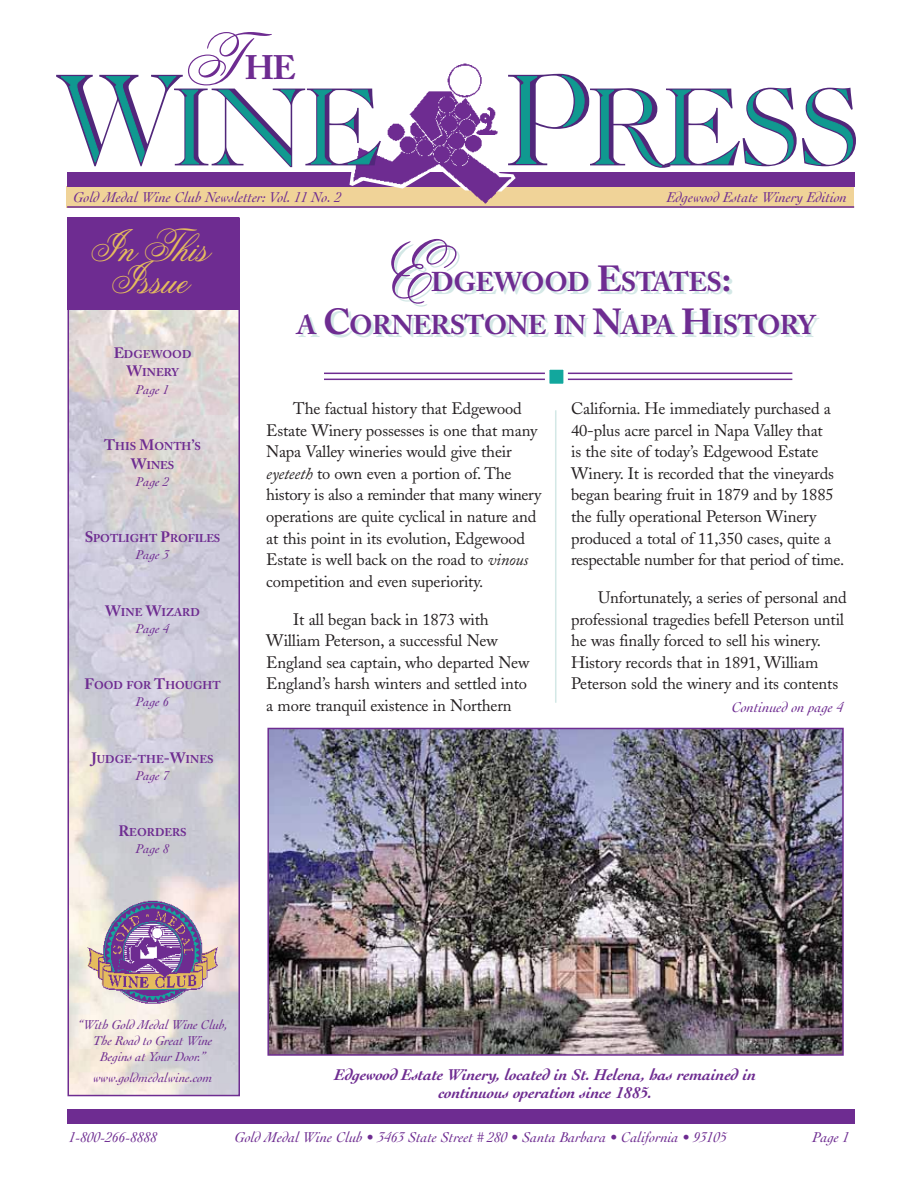
<style>
.page{position:relative;width:918px;height:1188px;background:#fff}
.page>*{position:absolute;margin:0;border:0;box-sizing:border-box;transform-origin:0 0}
.t1{font:80.55px "Flemish Script";color:#6e2c91}
.t2{font:44.55px/32.4px "Flemish Script";letter-spacing:-.005em;color:#e5bc5d;text-align:center}
.t3{font:700 33.75px "Adobe Caslon";color:#6e2c91}
.t4{font:700 27px/42.9px "Adobe Caslon";letter-spacing:-.02em;color:#6e2c91}
.t5{font:16.5px/21.6px "Adobe Caslon";letter-spacing:-.01em;color:#231f20}
.t6{font:italic 700 16.5px/18px "Cochin";letter-spacing:-.01em;color:#6e2c91;text-align:center}
.t7{font:italic 15px "Cochin";color:#6e2c91}
.t8{font:italic 13.5px/16.2px "Cochin";letter-spacing:-.01em;color:#6e2c91;text-align:center}
.t9{font:700 11.25px/18.8px "Adobe Caslon";color:#6e2c91;text-align:center}
.s1{font-family:"Flemish Script";font-weight:400;font-size:72px}
.s2{font-size:15px}
.s3{font-size:36px}
.s4{font-style:italic}
</style>
<div class="page">
<div style="left:67px;top:186px;width:787px;height:21px;background:#f0d398"></div>
<div style="left:67px;top:1110px;width:787px;height:14px;background:#6e2c91"></div>
<img style="left:449px;top:63px;width:48px;height:141px">
<svg style="left:56px;top:74px;width:800px;height:118px"></svg>
<hr style="left:67px;top:206px;width:787px;height:2px;background:#6e2c91">
<img style="left:71px;top:310px;width:166px;height:783px">
<div style="left:68px;top:218px;width:172px;height:878px;border:2px solid #6e2c91"></div>
<div style="left:68px;top:218px;width:171px;height:92px;background:#6e2c91"></div>
<hr style="left:324px;top:373px;width:468px;height:1px;background:#6e2c91">
<hr style="left:324px;top:379px;width:468px;height:1px;background:#6e2c91">
<div style="left:547px;top:368px;width:19px;height:18px;background:#12a79d"></div>
<div style="left:545px;top:365px;width:23px;height:23px;border:4px solid #fff"></div>
<hr style="left:555px;top:410px;width:1px;height:293px;background:#d3e8e6">
<img style="left:83px;top:898px;width:137px;height:110px">
<img style="left:270px;top:731px;width:571px;height:322px">
<div style="left:267px;top:728px;width:577px;height:328px;border:2px solid #6e2c91"></div>
<h3 class="t3" style="left:184px;top:54px;width:114px"><span class="s1">T</span>H E</h3>
<p class="t7" style="left:74px;top:191px;width:269px">Gold Medal Wine Club Newsletter: Vol. 11 No. 2</p>
<p class="t7" style="left:667px;top:191px;width:182px">Edgewood Estate Winery Edition</p>
<h2 class="t2" style="left:89px;top:229px;width:121px">In This<br>Issue</h2>
<p class="t9" style="left:114px;top:346px;width:79px"><span class="s2">E</span>DGEWOOD<br><span class="s2">W</span>INERY</p>
<p class="t8" style="left:136px;top:382px;width:35px">Page 1</p>
<p class="t9" style="left:104px;top:438px;width:98px"><span class="s2">T</span>HIS <span class="s2">M</span>ONTH<span class="s2">’</span>S<br><span class="s2">W</span>INES</p>
<p class="t8" style="left:136px;top:475px;width:35px">Page 2</p>
<p class="t9" style="left:85px;top:530px;width:137px"><span class="s2">S</span>POTLIGHT <span class="s2">P</span>ROFILES</p>
<p class="t8" style="left:136px;top:548px;width:35px">Page 3</p>
<p class="t9" style="left:105px;top:604px;width:96px"><span class="s2">W</span>INE <span class="s2">W</span>IZARD</p>
<p class="t8" style="left:136px;top:622px;width:35px">Page 4</p>
<p class="t9" style="left:85px;top:677px;width:138px"><span class="s2">F</span>OOD FOR <span class="s2">T</span>HOUGHT</p>
<p class="t8" style="left:136px;top:695px;width:35px">Page 6</p>
<p class="t9" style="left:92px;top:751px;width:123px"><span class="s2">J</span>UDGE<span class="s2">-</span>THE<span class="s2">-W</span>INES</p>
<p class="t8" style="left:136px;top:769px;width:35px">Page 7</p>
<p class="t9" style="left:118px;top:824px;width:70px"><span class="s2">R</span>EORDERS</p>
<p class="t8" style="left:136px;top:842px;width:35px">Page 8</p>
<h1 class="t1" style="left:381px;top:223px;width:53px">E</h1>
<h3 class="t4" style="left:297px;top:264px;width:520px;text-indent:134px">DGEWOOD <span class="s3">E</span>STATES<span class="s3">:<br></span>A <span class="s3">C</span>ORNERSTONE IN <span class="s3">N</span>APA <span class="s3">H</span>ISTORY</h3>
<p class="t5" style="left:266px;top:400px;width:277px;text-indent:27px">The factual history that Edgewood Estate Winery possesses is one that many Napa Valley wineries would give their <span class="s4">eyeteeth</span> to own even a portion of. The history is also a reminder that many winery operations are quite cyclical in nature and at this point in its evolution, Edgewood Estate is well back on the road to <span class="s4">vinous </span>competition and even superiority.</p>
<p class="t5" style="left:266px;top:610px;width:265px;text-indent:27px">It all began back in 1873 with William Peterson, a successful New England sea captain, who departed New England’s harsh winters and settled into a more tranquil existence in Northern</p>
<p class="t5" style="left:571px;top:400px;width:275px">California. He immediately purchased a 40-plus acre parcel in Napa Valley that<br>is the site of today’s Edgewood Estate Winery. It is recorded that the vineyards began bearing fruit in 1879 and by 1885 the fully operational Peterson Winery produced a total of 11,350 cases, quite a respectable number for that period of time.</p>
<p class="t5" style="left:571px;top:589px;width:277px;text-indent:27px">Unfortunately, a series of personal and professional tragedies befell Peterson until he was finally forced to sell his winery.<br>History records that in 1891, William Peterson sold the winery and its contents</p>
<p class="t7" style="left:732px;top:701px;width:113px">Continued on page 4</p>
<p class="t8" style="left:78px;top:1018px;width:151px">“With Gold Medal Wine Club,<br>The Road to Great Wine<br>Begins at Your Door.”</p>
<p class="t8" style="left:93px;top:1071px;width:121px">www.goldmedalwine.com</p>
<p class="t6" style="left:335px;top:1067px;width:423px">Edgewood Estate Winery, located in St. Helena, has remained in continuous operation since 1885.</p>
<p class="t7" style="left:69px;top:1131px;width:90px">1-800-266-8888</p>
<p class="t7" style="left:235px;top:1131px;width:494px">Gold Medal Wine Club • 3463 State Street # 280 • Santa Barbara • California • 93105</p>
<p class="t7" style="left:812px;top:1131px;width:38px">Page 1</p>
</div>
